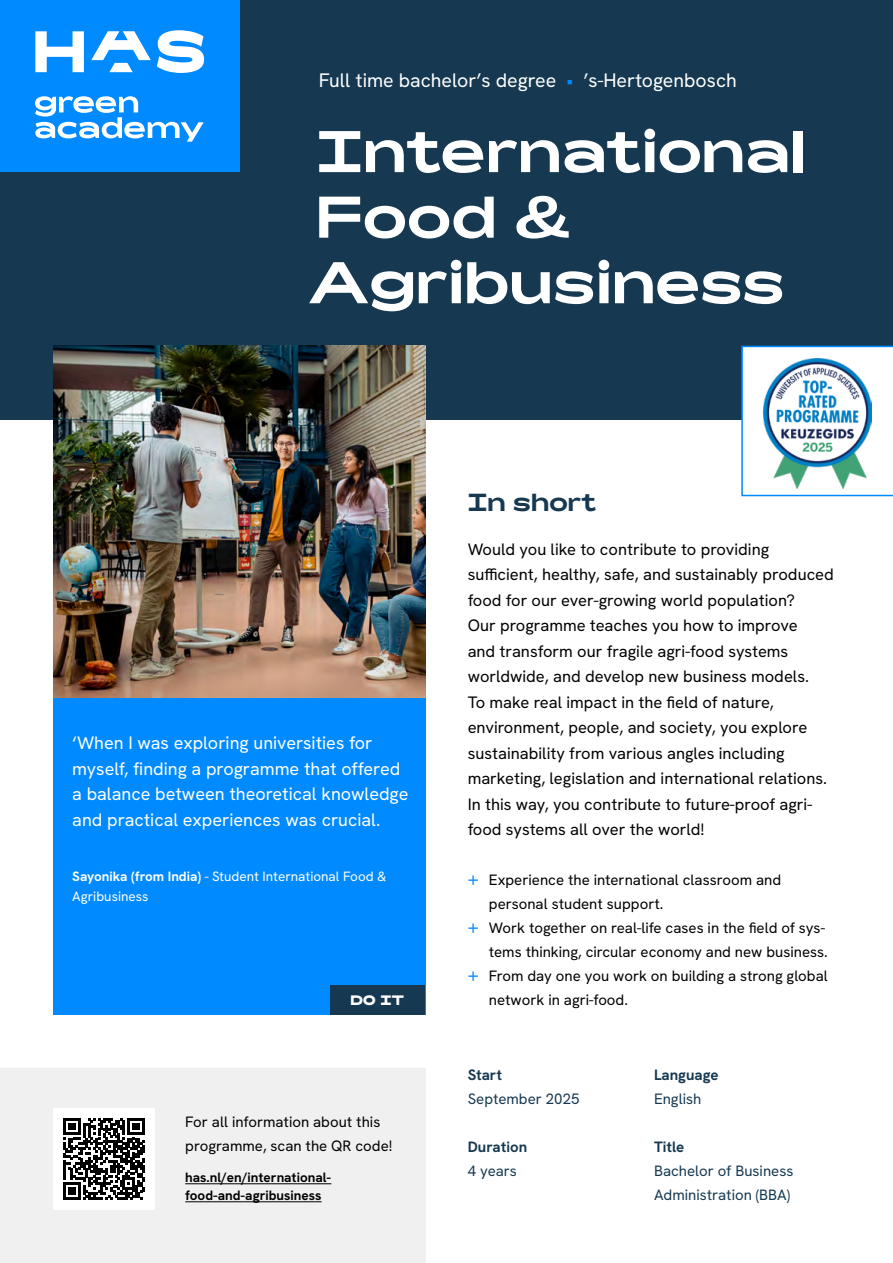
<style>
.page{position:relative;width:893px;height:1263px;background:#fff}
.page>*{position:absolute;margin:0;border:0;box-sizing:border-box;transform-origin:0 0}
.t1{font:500 57px/65.6px "Rois";color:#fff}
.t2{font:500 24px "Rois";color:#163951}
.t3{font:19.5px "HK Grotesk";color:#fff}
.t4{font:18px/25.5px "HK Grotesk";color:#fff}
.t5{font:16.5px/25.5px "HK Grotesk";color:#000}
.t6{font:15px/24px "HK Grotesk";color:#000}
.t7{font:15px/24px "HK Grotesk";color:#163951}
.t8{font:700 15px "HK Grotesk";color:#163951}
.t9{font:13.5px/19.5px "HK Grotesk";color:#fff}
.t10{font:700 13.5px/18px "HK Grotesk";color:#000}
.t11{font:700 13.35px "Rois";color:#fff}
.s1{color:#008aff}
.s2{font-weight:700}
.s3{font-size:19.5px;color:#008aff}
</style>
<div class="page">
<div style="left:0;top:1068px;width:426px;height:195px;background:#f0f0f0"></div>
<div style="left:53px;top:1108px;width:102px;height:102px;background:#fff"></div>
<svg style="left:63px;top:1118px;width:82px;height:82px"></svg>
<hr style="left:185px;top:1183px;width:146px;height:1px;background:#000">
<hr style="left:185px;top:1201px;width:137px;height:1px;background:#000">
<div style="left:0;top:0;width:893px;height:420px;background:#163951"></div>
<div style="left:0;top:0;width:239px;height:172px;background:#008aff"></div>
<div style="left:53px;top:697px;width:372px;height:318px;background:#008aff"></div>
<svg style="left:35px;top:96px;width:169px;height:45px"></svg>
<svg style="left:157px;top:30px;width:47px;height:43px"></svg>
<svg style="left:91px;top:31px;width:60px;height:41px"></svg>
<svg style="left:35px;top:31px;width:49px;height:41px"></svg>
<div style="left:330px;top:985px;width:95px;height:30px;background:#163951"></div>
<svg style="left:741px;top:345px;width:152px;height:152px"></svg>
<img style="left:763px;top:359px;width:108px;height:130px">
<img style="left:53px;top:346px;width:372px;height:351px">
<p class="t3" style="left:319px;top:67px;width:419px">Full time bachelor’s degree <span class="s1">•</span> ’s-Hertogenbosch</p>
<h1 class="t1" style="left:308px;top:120px;width:498px">International<br>Food &amp;<br>Agribusiness</h1>
<p class="t4" style="left:72px;top:730px;width:338px">‘When I was exploring universities for myself, finding a programme that offered a balance between theoretical knowledge and practical experiences was crucial.</p>
<p class="t9" style="left:72px;top:867px;width:316px"><span class="s2">Sayonika (from India)</span> - Student International Food &amp;<br>Agribusiness</p>
<p class="t11" style="left:350px;top:992px;width:55px">DO IT</p>
<p class="t6" style="left:185px;top:1110px;width:209px">For all information about this programme, scan the QR code!</p>
<p class="t10" style="left:185px;top:1168px;width:148px">has.nl/en/international&shy;food-and-agribusiness</p>
<h2 class="t2" style="left:468px;top:488px;width:130px">In short</h2>
<p class="t5" style="left:468px;top:536px;width:368px">Would you like to contribute to providing sufficient, healthy, safe, and sustainably produced food for our ever-growing world population?<br>Our programme teaches you how to improve<br>and transform our fragile agri-food systems worldwide, and develop new business models.<br>To make real impact in the field of nature, environment, people, and society, you explore sustainability from various angles including marketing, legislation and international relations.<br>In this way, you contribute to future-proof agri&shy;food systems all over the world!</p>
<p class="t6" style="left:468px;top:867px;width:315px"><span class="s3">+</span> Experience the international classroom and</p>
<p class="t6" style="left:489px;top:891px;width:176px">personal student support.</p>
<p class="t6" style="left:468px;top:915px;width:359px"><span class="s3">+</span> Work together on real-life cases in the field of sys-</p>
<p class="t6" style="left:489px;top:939px;width:340px">tems thinking, circular economy and new business.</p>
<p class="t6" style="left:468px;top:963px;width:362px"><span class="s3">+</span> From day one you work on building a strong global</p>
<p class="t6" style="left:489px;top:987px;width:141px">network in agri-food.</p>
<p class="t8" style="left:468px;top:1065px;width:36px">Start</p>
<p class="t7" style="left:468px;top:1086px;width:113px">September 2025</p>
<p class="t8" style="left:468px;top:1137px;width:61px">Duration</p>
<p class="t7" style="left:468px;top:1158px;width:51px">4 years</p>
<p class="t8" style="left:654px;top:1065px;width:66px">Language</p>
<p class="t7" style="left:654px;top:1086px;width:49px">English</p>
<p class="t8" style="left:654px;top:1137px;width:32px">Title</p>
<p class="t7" style="left:654px;top:1158px;width:141px">Bachelor of Business<br>Administration (BBA)</p>
</div>
